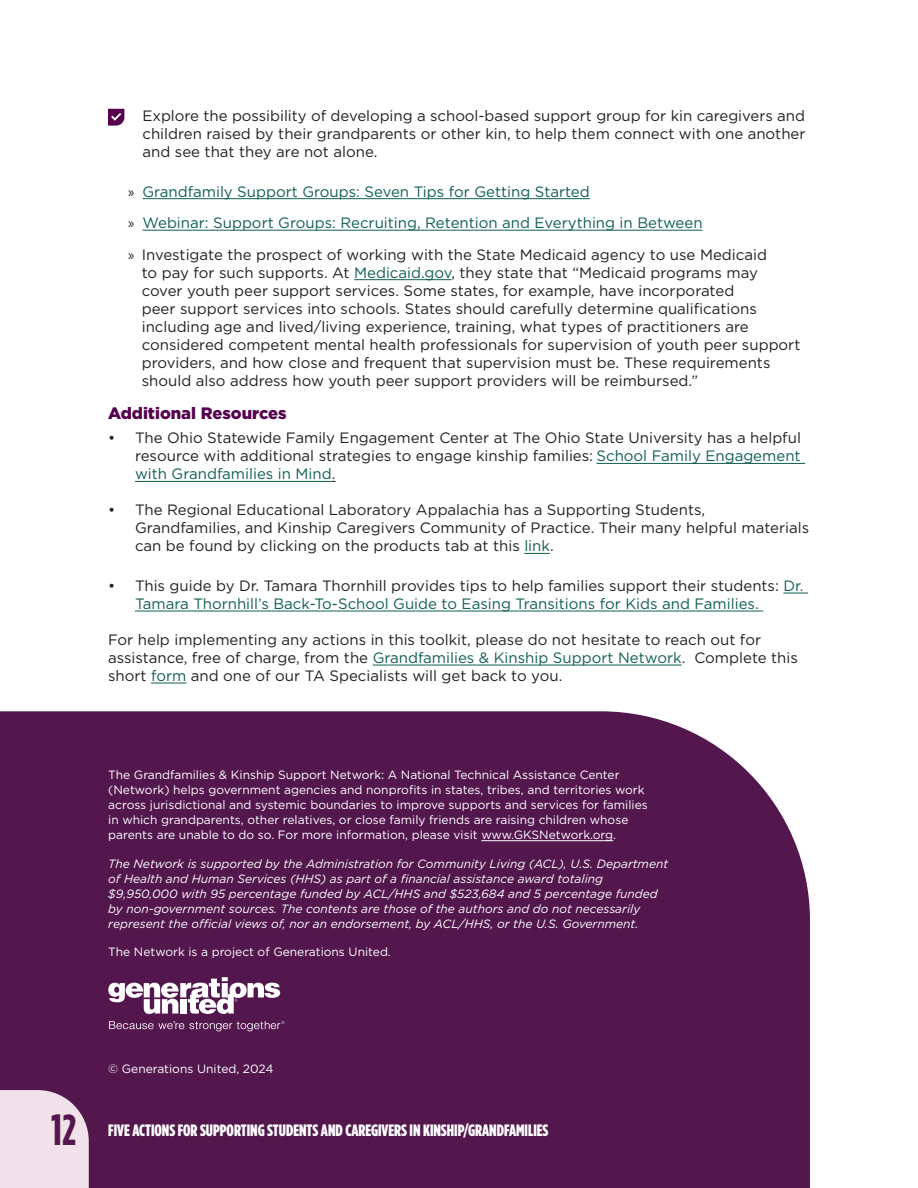
<style>
.page{position:relative;width:918px;height:1188px;background:#fff}
.page>*{position:absolute;margin:0;border:0;box-sizing:border-box;transform-origin:0 0}
.t1{font:700 43.5px "Gotham Condensed";color:#53174e}
.t2{font:900 16.5px "Gotham Condensed";color:#fff}
.t3{font:900 16.5px "Gotham";color:#56004e}
.t4{font:15px/18px "Gotham";color:#231f20}
.t5{font:15px "Gotham";color:#105f53}
.P_white{font:12px/15px "Gotham";color:#fff}
.P_white-2{font:italic 12px/15px "Gotham";color:#fff}
.s1{font-family:"Myriad Pro";color:#231f20}
.s2{font-family:"Myriad Pro"}
.s3{color:#105f53}
</style>
<div class="page">
<div style="left:0;top:711px;width:810px;height:477px;background:#53174e"></div>
<svg style="left:0;top:1090px;width:89px;height:98px;background:#e6d4df"></svg>
<hr style="left:142px;top:198px;width:448px;height:1px;background:#105f53">
<hr style="left:142px;top:230px;width:561px;height:1px;background:#105f53">
<hr style="left:354px;top:279px;width:97px;height:1px;background:#105f53">
<hr style="left:597px;top:463px;width:208px;height:1px;background:#105f53">
<hr style="left:135px;top:481px;width:197px;height:1px;background:#105f53">
<svg style="left:524px;top:553px;width:26px;height:1px"></svg>
<svg style="left:783px;top:593px;width:25px;height:1px"></svg>
<hr style="left:135px;top:611px;width:628px;height:1px;background:#105f53">
<hr style="left:373px;top:665px;width:309px;height:1px;background:#105f53">
<hr style="left:151px;top:683px;width:35px;height:1px;background:#105f53">
<svg style="left:108px;top:109px;width:16px;height:17px"></svg>
<hr style="left:481px;top:840px;width:132px;height:1px;background:#fff">
<svg style="left:108px;top:977px;width:172px;height:37px"></svg>
<svg style="left:109px;top:1021px;width:175px;height:10px;background:#744470"></svg>
<p class="t4" style="left:142px;top:106px;width:665px;text-align:justify">Explore the possibility of developing a school-based support group for kin caregivers and children raised by their grandparents or other kin, to help them connect with one another and see that they are not alone.</p>
<p class="t5" style="left:128px;top:182px;width:463px"><span class="s1">»</span> Grandfamily Support Groups: Seven Tips for Getting Started</p>
<p class="t5" style="left:128px;top:213px;width:576px"><span class="s1">»</span> Webinar: Support Groups: Recruiting, Retention and Everything in Between</p>
<p class="t4" style="left:142px;top:245px;width:660px;text-indent:-14px"><span class="s2">»</span> Investigate the prospect of working with the State Medicaid agency to use Medicaid<br>to pay for such supports. At <span class="s3">Medicaid.gov</span>, they state that “Medicaid programs may cover youth peer support services. Some states, for example, have incorporated<br>peer support services into schools. States should carefully determine qualifications including age and lived/living experience, training, what types of practitioners are considered competent mental health professionals for supervision of youth peer support providers, and how close and frequent that supervision must be. These requirements should also address how youth peer support providers will be reimbursed.”</p>
<h3 class="t3" style="left:108px;top:401px;width:180px">Additional Resources</h3>
<p class="t4" style="left:135px;top:429px;width:667px;text-align:justify;text-indent:-27px">• The Ohio Statewide Family Engagement Center at The Ohio State University has a helpful resource with additional strategies to engage kinship families: <span class="s3">School Family Engagement with Grandfamilies in Mind</span>.</p>
<p class="t4" style="left:135px;top:501px;width:676px;text-indent:-27px">• The Regional Educational Laboratory Appalachia has a Supporting Students,<br>Grandfamilies, and Kinship Caregivers Community of Practice. Their many helpful materials can be found by clicking on the products tab at this <span class="s3">link</span>.</p>
<p class="t4" style="left:135px;top:576px;width:670px;text-indent:-27px">• This guide by Dr. Tamara Thornhill provides tips to help families support their students: <span class="s3">Dr.<br>Tamara Thornhill’s Back-To-School Guide to Easing Transitions for Kids and Families.</span></p>
<p class="t4" style="left:108px;top:630px;width:691px">For help implementing any actions in this toolkit, please do not hesitate to reach out for assistance, free of charge, from the <span class="s3">Grandfamilies &amp; Kinship Support Network</span>. Complete this</p>
<p class="t4" style="left:108px;top:666px;width:456px">short <span class="s3">form</span> and one of our TA Specialists will get back to you.</p>
<p class="P_white" style="left:108px;top:767px;width:541px">The Grandfamilies &amp; Kinship Support Network: A National Technical Assistance Center (Network) helps government agencies and nonprofits in states, tribes, and territories work across jurisdictional and systemic boundaries to improve supports and services for families in which grandparents, other relatives, or close family friends are raising children whose parents are unable to do so. For more information, please visit www.GKSNetwork.org.</p>
<p class="P_white-2" style="left:108px;top:856px;width:561px">The Network is supported by the Administration for Community Living (ACL), U.S. Department of Health and Human Services (HHS) as part of a financial assistance award totaling $9,950,000 with 95 percentage funded by ACL/HHS and $523,684 and 5 percentage funded by non-government sources. The contents are those of the authors and do not necessarily represent the official views of, nor an endorsement, by ACL/HHS, or the U.S. Government.</p>
<p class="P_white" style="left:108px;top:944px;width:284px">The Network is a project of Generations United.</p>
<p class="P_white" style="left:108px;top:1061px;width:167px">© Generations United, 2024</p>
<h1 class="t1" style="left:51px;top:1105px;width:26px">12</h1>
<p class="t2" style="left:108px;top:1121px;width:442px">FIVE ACTIONS FOR SUPPORTING STUDENTS AND CAREGIVERS IN KINSHIP/GRANDFAMILIES</p>
</div>
